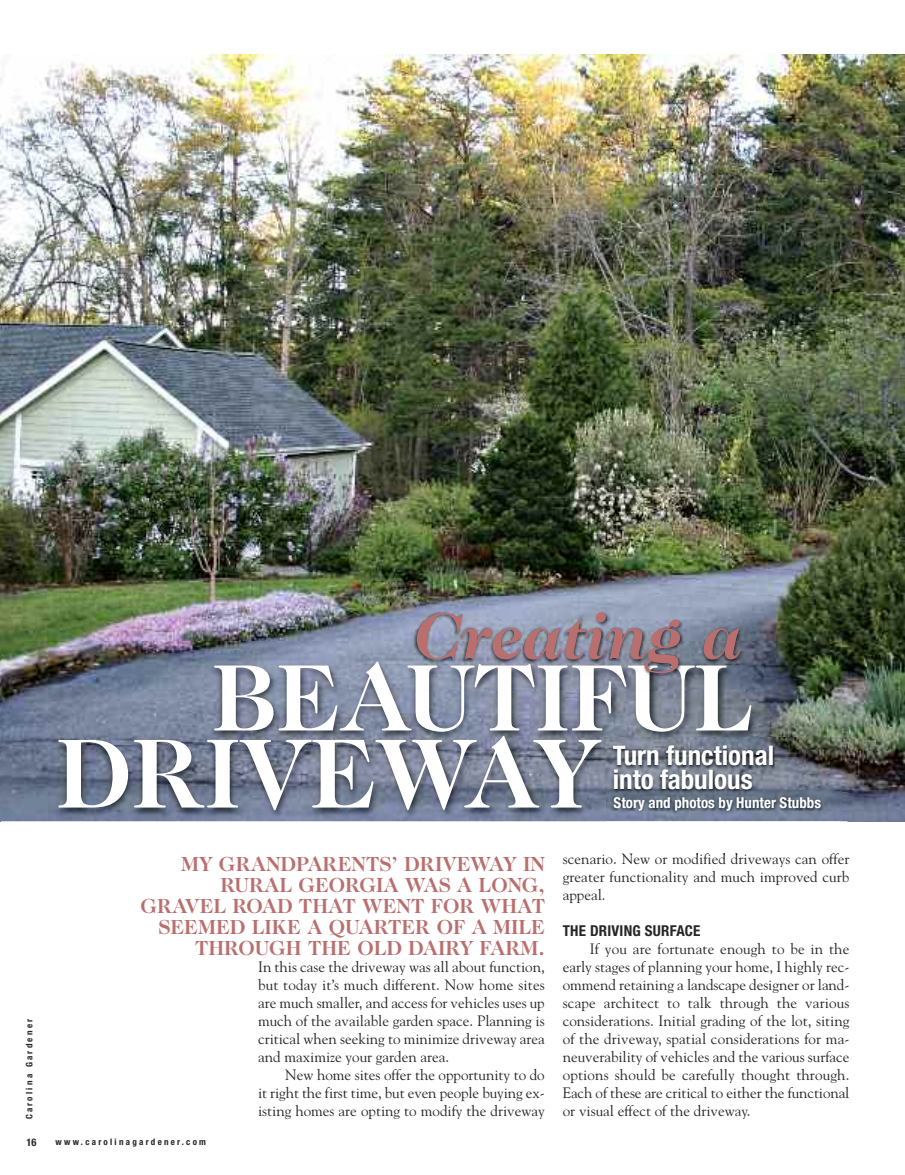
<style>
.page{position:relative;width:905px;height:1175px;background:#fff}
.page>*{position:absolute;margin:0;border:0;box-sizing:border-box;transform-origin:0 0}
.t1{font:700 101.4px "Caslon";color:#fff}
.t2{font:700 97.35px "Caslon";color:#fff}
.t3{font:italic 700 67.35px "Caslon";color:#ba6f6f}
.t4{font:700 condensed 27px/24px "Helvetica Neue LT Std";color:#fff}
.t5{font:700 21px/21px "Caslon";color:#ba6f6f;text-align:right}
.t6{font:15px/18px "Goudy";color:#272627;text-align:justify}
.t7{font:700 condensed 15px "Helvetica Neue LT Std";color:#fff}
.t8{font:700 condensed 15px "Helvetica Neue LT Std";letter-spacing:.015em;color:#272627}
.t9{font:700 condensed 10.5px "Helvetica Neue LT Std";color:#272627}
.t10{font:700 condensed 9px "Helvetica Neue LT Std";letter-spacing:.25em;color:#272627}
</style>
<div class="page">
<img style="left:0;top:54px;width:904px;height:767px">
<img style="left:1px;top:641px;width:846px;height:213px">
<img style="left:594px;top:737px;width:207px;height:53px">
<img style="left:594px;top:790px;width:12px;height:21px">
<img style="left:606px;top:790px;width:233px;height:33px">
<img style="left:390px;top:596px;width:396px;height:94px">
<img style="left:405px;top:662px;width:162px;height:28px">
<h3 class="t3" style="left:413px;top:596px;width:330px">Creating a</h3>
<h2 class="t2" style="left:212px;top:640px;width:542px">BEAUTIFUL</h2>
<h1 class="t1" style="left:56px;top:713px;width:545px">DRIVEWAY</h1>
<h3 class="t4" style="left:612px;top:746px;width:163px">Turn functional into fabulous</h3>
<p class="t7" style="left:613px;top:797px;width:209px">Story and photos by Hunter Stubbs</p>
<h3 class="t5" style="left:140px;top:853px;width:406px">MY GRANDPARENTS’ DRIVEWAY IN<br>RURAL GEORGIA WAS A LONG,<br>GRAVEL ROAD THAT WENT FOR WHAT<br>SEEMED LIKE A QUARTER OF A MILE<br>THROUGH THE OLD DAIRY FARM.</h3>
<p class="t10" style="left:26px;top:1119px;width:102px;rotate:-90deg">Carolina Gardener</p>
<p class="t9" style="left:26px;top:1138px;width:12px">16</p>
<p class="t10" style="left:56px;top:1138px;width:152px">www.carolinagardener.com</p>
<p class="t6" style="left:258px;top:958px;width:288px">In this case the driveway was all about function, but today it’s much different. Now home sites are much smaller, and access for vehicles uses up much of the available garden space. Planning is critical when seeking to minimize driveway area and maximize your garden area.</p>
<p class="t6" style="left:258px;top:1066px;width:288px;text-indent:27px">New home sites offer the opportunity to do it right the first time, but even people buying ex&shy;isting homes are opting to modify the driveway</p>
<p class="t6" style="left:562px;top:850px;width:288px">scenario. New or modified driveways can offer greater functionality and much improved curb appeal.</p>
<p class="t8" style="left:562px;top:925px;width:139px">THE DRIVING SURFACE</p>
<p class="t6" style="left:562px;top:940px;width:288px;text-indent:27px">If you are fortunate enough to be in the early stages of planning your home, I highly rec&shy;ommend retaining a landscape designer or land&shy;scape architect to talk through the various considerations. Initial grading of the lot, siting of the driveway, spatial considerations for ma&shy;neuverability of vehicles and the various surface options should be carefully thought through.<br>Each of these are critical to either the functional or visual effect of the driveway.</p>
</div>
